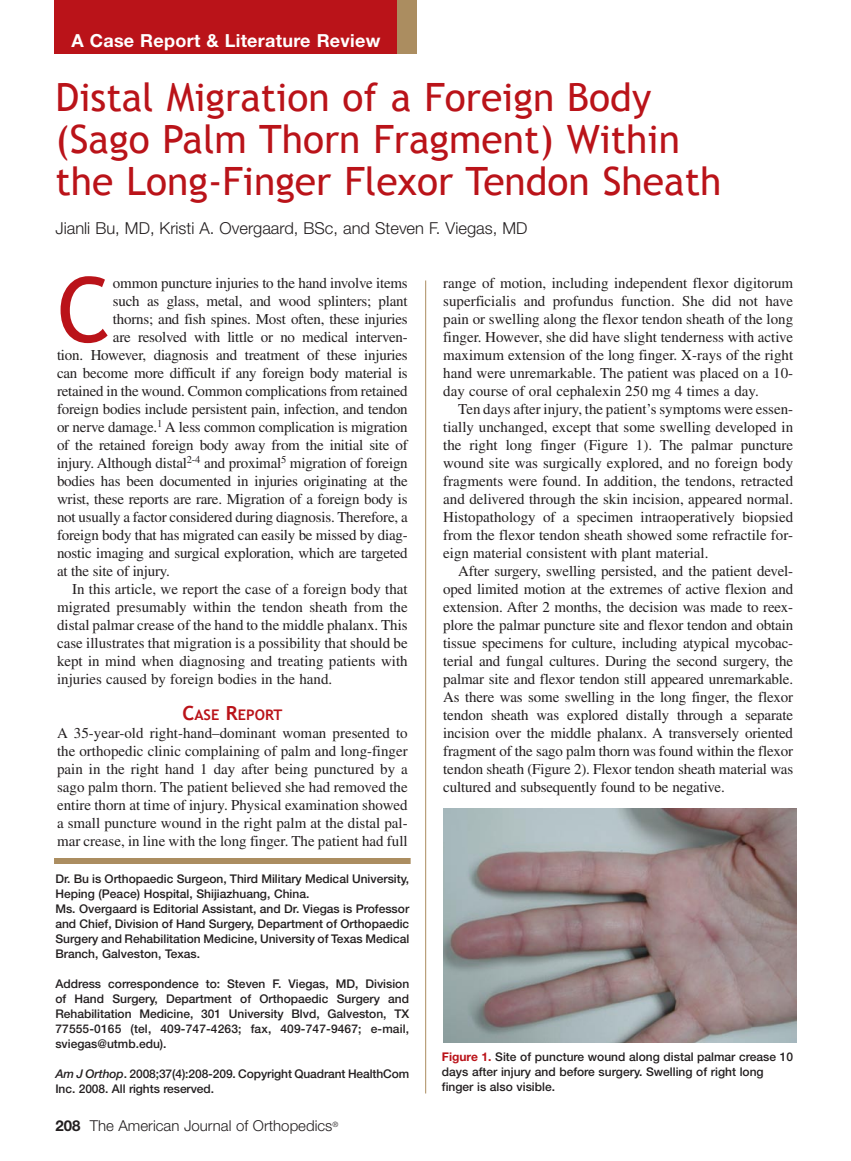
<style>
.page{position:relative;width:851px;height:1161px;background:#fff}
.page>*{position:absolute;margin:0;border:0;box-sizing:border-box;transform-origin:0 0}
.t1{font:90.45px "Trebuchet MS";color:#ba1319}
.t2{font:39px/42px "Trebuchet MS";color:#ba1319}
.t3{font:700 18px "Helvetica Neue";letter-spacing:.015em;color:#fff}
.t4{font:300 16.5px "Helvetica Neue";color:#231f20}
.t5{font:15px/18px "Times";letter-spacing:-.015em;color:#231f20;text-align:justify}
.t6{font:300 15px "Helvetica Neue";color:#231f20}
.t7{font:700 14.7px "Trebuchet MS";color:#ba1319}
.t8{font:500 12px/15px "Helvetica Neue";color:#231f20}
.s1{font-size:19.5px}
.s2{font-style:italic}
.s3{font-weight:700}
.s4{font-weight:700;color:#ba1319}
</style>
<div class="page">
<div style="left:54px;top:0;width:344px;height:54px;background:#ba1319"></div>
<div style="left:398px;top:0;width:19px;height:54px;background:#ab8d60"></div>
<div style="left:54px;top:858px;width:356px;height:6px;background:#ab8d60"></div>
<hr style="left:425px;top:280px;width:1px;height:814px;background:#ab8d60">
<img style="left:443px;top:808px;width:353px;height:234px">
<p class="t3" style="left:71px;top:29px;width:310px">A Case Report &amp; Literature Review</p>
<h2 class="t2" style="left:56px;top:77px;width:667px">Distal Migration of a Foreign Body (Sago Palm Thorn Fragment) Within the Long-Finger Flexor Tendon Sheath</h2>
<p class="t4" style="left:56px;top:218px;width:473px">Jianli Bu, MD, Kristi A. Overgaard, BSc, and Steven F. Viegas, MD</p>
<h1 class="t1" style="left:57px;top:257px;width:56px">C</h1>
<p class="t5" style="left:113px;top:274px;width:296px">ommon puncture injuries to the hand involve items</p>
<p class="t5" style="left:113px;top:292px;width:296px">such as glass, metal, and wood splinters; plant</p>
<p class="t5" style="left:113px;top:310px;width:296px">thorns; and fish spines. Most often, these injuries</p>
<p class="t5" style="left:113px;top:328px;width:296px">are resolved with little or no medical interven-</p>
<p class="t5" style="left:57px;top:346px;width:352px">tion. However, diagnosis and treatment of these injuries</p>
<p class="t5" style="left:57px;top:364px;width:352px">can become more difficult if any foreign body material is</p>
<p class="t5" style="left:57px;top:382px;width:352px">retained in the wound. Common complications from retained</p>
<p class="t5" style="left:57px;top:400px;width:352px">foreign bodies include persistent pain, infection, and tendon</p>
<p class="t5" style="left:57px;top:418px;width:352px">or nerve damage.<sup>1</sup> A less common complication is migration</p>
<p class="t5" style="left:57px;top:436px;width:352px">of the retained foreign body away from the initial site of</p>
<p class="t5" style="left:57px;top:454px;width:352px">injury. Although distal<sup>2-4</sup> and proximal<sup>5</sup> migration of foreign</p>
<p class="t5" style="left:57px;top:472px;width:352px">bodies has been documented in injuries originating at the</p>
<p class="t5" style="left:57px;top:490px;width:352px">wrist, these reports are rare. Migration of a foreign body is</p>
<p class="t5" style="left:57px;top:508px;width:352px">not usually a factor considered during diagnosis. Therefore, a</p>
<p class="t5" style="left:57px;top:526px;width:352px">foreign body that has migrated can easily be missed by diag-</p>
<p class="t5" style="left:57px;top:544px;width:352px">nostic imaging and surgical exploration, which are targeted</p>
<p class="t5" style="left:57px;top:562px;width:114px">at the site of injury.</p>
<p class="t5" style="left:72px;top:580px;width:337px">In this article, we report the case of a foreign body that</p>
<p class="t5" style="left:57px;top:598px;width:352px">migrated presumably within the tendon sheath from the</p>
<p class="t5" style="left:57px;top:616px;width:352px">distal palmar crease of the hand to the middle phalanx. This</p>
<p class="t5" style="left:57px;top:634px;width:352px">case illustrates that migration is a possibility that should be</p>
<p class="t5" style="left:57px;top:652px;width:352px">kept in mind when diagnosing and treating patients with</p>
<p class="t5" style="left:57px;top:670px;width:277px">injuries caused by foreign bodies in the hand.</p>
<p class="t7" style="left:182px;top:706px;width:101px"><span class="s1">C</span>ASE <span class="s1">R</span>EPORT</p>
<p class="t5" style="left:57px;top:724px;width:352px">A 35-year-old right-hand–dominant woman presented to the orthopedic clinic complaining of palm and long-finger pain in the right hand 1 day after being punctured by a sago palm thorn. The patient believed she had removed the entire thorn at time of injury. Physical examination showed a small puncture wound in the right palm at the distal pal&shy;mar crease, in line with the long finger. The patient had full</p>
<p class="t8" style="left:55px;top:871px;width:355px">Dr. Bu is Orthopaedic Surgeon, Third Military Medical University, Heping (Peace) Hospital, Shijiazhuang, China.<br>Ms. Overgaard is Editorial Assistant, and Dr. Viegas is Professor and Chief, Division of Hand Surgery, Department of Orthopaedic Surgery and Rehabilitation Medicine, University of Texas Medical Branch, Galveston, Texas.</p>
<p class="t8" style="left:55px;top:976px;width:355px;text-align:justify">Address correspondence to: Steven F. Viegas, MD, Division of Hand Surgery, Department of Orthopaedic Surgery and Rehabilitation Medicine, 301 University Blvd, Galveston, TX 77555-0165 (tel, 409-747-4263; fax, 409-747-9467; e-mail, sviegas@utmb.edu).</p>
<p class="t8" style="left:55px;top:1066px;width:355px"><span class="s2">Am J Orthop</span>. 2008;37(4):208-209. Copyright Quadrant HealthCom<br>Inc. 2008. All rights reserved.</p>
<p class="t6" style="left:56px;top:1116px;width:284px"><span class="s3">208</span> The American Journal of Orthopedics<sup>®</sup></p>
<p class="t5" style="left:443px;top:274px;width:351px">range of motion, including independent flexor digitorum superficialis and profundus function. She did not have pain or swelling along the flexor tendon sheath of the long finger. However, she did have slight tenderness with active maximum extension of the long finger. X-rays of the right hand were unremarkable. The patient was placed on a 10- day course of oral cephalexin 250 mg 4 times a day.</p>
<p class="t5" style="left:443px;top:400px;width:351px;text-indent:15px">Ten days after injury, the patient’s symptoms were essen&shy;tially unchanged, except that some swelling developed in the right long finger (Figure 1). The palmar puncture wound site was surgically explored, and no foreign body fragments were found. In addition, the tendons, retracted and delivered through the skin incision, appeared normal.<br>Histopathology of a specimen intraoperatively biopsied from the flexor tendon sheath showed some refractile for&shy;eign material consistent with plant material.</p>
<p class="t5" style="left:443px;top:562px;width:351px;text-indent:15px">After surgery, swelling persisted, and the patient devel&shy;oped limited motion at the extremes of active flexion and extension. After 2 months, the decision was made to reex&shy;plore the palmar puncture site and flexor tendon and obtain tissue specimens for culture, including atypical mycobac&shy;terial and fungal cultures. During the second surgery, the palmar site and flexor tendon still appeared unremarkable.<br>As there was some swelling in the long finger, the flexor tendon sheath was explored distally through a separate incision over the middle phalanx. A transversely oriented fragment of the sago palm thorn was found within the flexor tendon sheath (Figure 2). Flexor tendon sheath material was cultured and subsequently found to be negative.</p>
<p class="t8" style="left:442px;top:1050px;width:353px"><span class="s4">Figure 1.</span> Site of puncture wound along distal palmar crease 10 days after injury and before surgery. Swelling of right long finger is also visible.</p>
</div>
